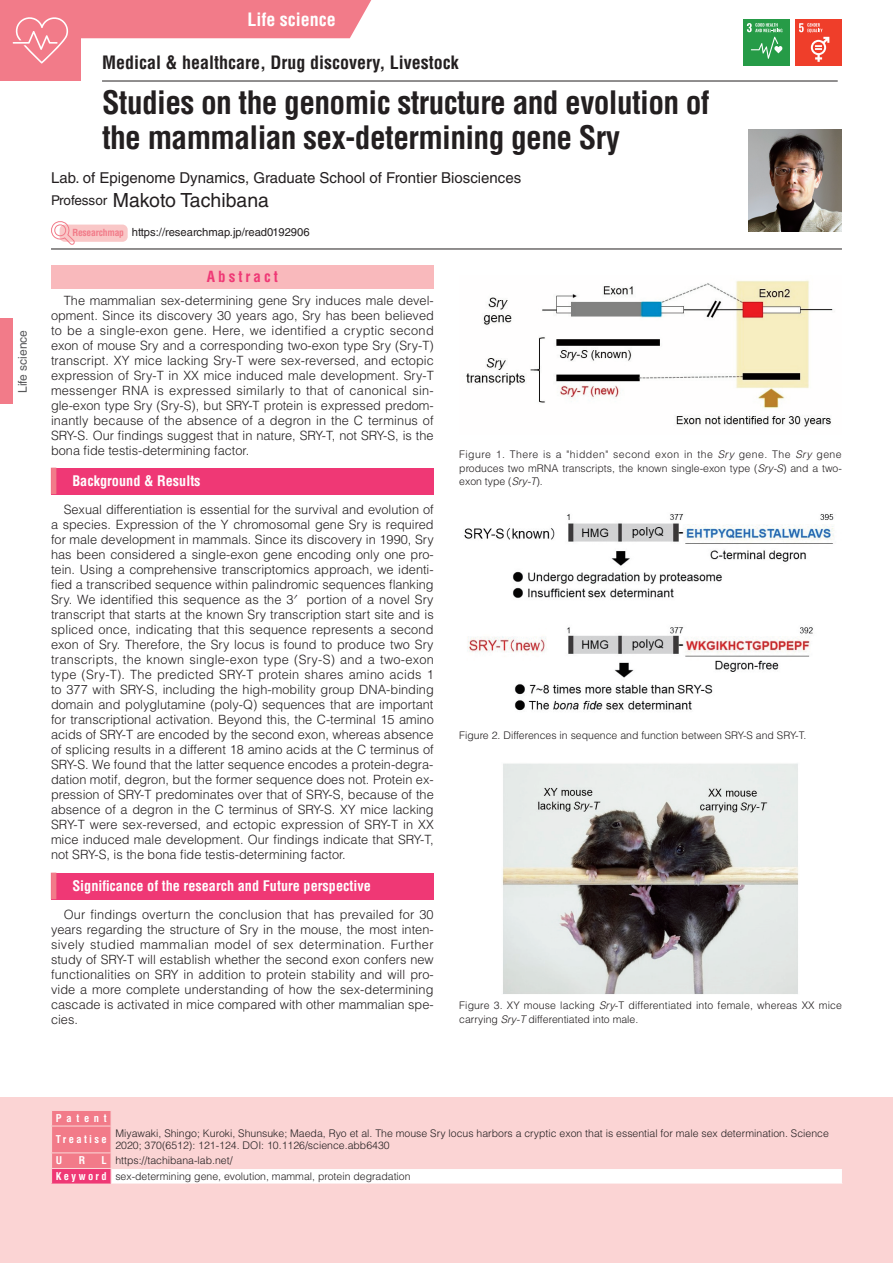
<style>
.page{position:relative;width:893px;height:1263px;background:#fff}
.page>*{position:absolute;margin:0;border:0;box-sizing:border-box;transform-origin:0 0}
.t1{font:700 condensed 31.5px/34.5px "Helvetica LT Std";letter-spacing:-.02em;color:#231f20}
.t2{font:19.5px "Helvetica LT Std";color:#231f20}
.t3{font:700 condensed 18px "Helvetica LT Std";color:#231f20}
.t4{font:700 condensed 18px "Helvetica LT Std";color:#fff}
.t5{font:15px "Helvetica LT Std";color:#231f20}
.t6{font:700 condensed 15px "Helvetica LT Std";letter-spacing:.2em;color:#ef3875}
.t7{font:700 condensed 14.25px "Helvetica LT Std";color:#fff}
.t8{font:300 12.75px/15px "Helvetica LT Std";color:#231f20;text-align:justify}
.t9{font:12px "Helvetica LT Std";color:#57585a}
.t10{font:11.25px "Helvetica LT Std";color:#231f20}
.t11{font:300 10.5px/13.5px "Helvetica LT Std";color:#231f20}
.t12{font:700 condensed 10.5px/21.3px "Helvetica LT Std";letter-spacing:.23em;color:#fff}
.t13{font:700 condensed 9.6px "Helvetica LT Std";letter-spacing:-.02em;color:#f27b89}
.s1{font-size:13.5px}
.s2{font-family:"Gothic MB101 Pr 6 De";font-stretch:normal;font-size:26.55px;color:#f27b89}
.s3{font-family:"Gothic MB101 Pr 6"}
.s4{font-style:italic}
.s5{font-weight:700;font-stretch:condensed;color:#fff}
</style>
<div class="page">
<div style="left:0;top:1097px;width:893px;height:166px;background:#fbd4d4"></div>
<div style="left:0;top:0;width:81px;height:81px;background:#f27b89"></div>
<hr style="left:892px;top:0;width:1px;height:81px;background:#f27b89">
<div style="left:81px;top:0;width:291px;height:38px;background:#f27b89"></div>
<svg style="left:13px;top:17px;width:56px;height:47px"></svg>
<hr style="left:102px;top:81px;width:736px;height:1px;background:#231f20">
<hr style="left:51px;top:249px;width:791px;height:1px;background:#231f20">
<img style="left:466px;top:280px;width:367px;height:147px">
<img style="left:464px;top:514px;width:370px;height:197px">
<img style="left:502px;top:763px;width:297px;height:231px">
<div style="left:60px;top:225px;width:68px;height:17px;background:#f9c7c7;border-radius:5px"></div>
<svg style="left:51px;top:221px;width:25px;height:24px"></svg>
<div style="left:51px;top:265px;width:383px;height:24px;background:#f9b9bc"></div>
<div style="left:51px;top:468px;width:383px;height:26px;background:#ef3875"></div>
<div style="left:51px;top:873px;width:383px;height:26px;background:#ef3875"></div>
<div style="left:743px;top:19px;width:47px;height:47px;background:#269b47"></div>
<svg style="left:747px;top:23px;width:35px;height:36px"></svg>
<div style="left:795px;top:19px;width:47px;height:47px;background:#ef3e2a"></div>
<svg style="left:799px;top:23px;width:30px;height:39px"></svg>
<div style="left:111px;top:1168px;width:731px;height:16px;background:#fff"></div>
<hr style="left:112px;top:1168px;width:731px;height:1px;background:#fbd4d4">
<hr style="left:112px;top:1183px;width:731px;height:1px;background:#fbd4d4">
<svg style="left:51px;top:1111px;width:61px;height:72px;background:#f2758b"></svg>
<hr style="left:51px;top:1183px;width:61px;height:1px;background:#fbd4d4">
<img style="left:748px;top:130px;width:94px;height:102px">
<div style="left:0;top:319px;width:13px;height:85px;background:#f27b89"></div>
<p class="t9" style="left:16px;top:393px;width:64px;rotate:-90deg">Life science</p>
<h3 class="t4" style="left:247px;top:8px;width:90px">Life science</h3>
<p class="t3" style="left:102px;top:51px;width:358px">Medical &amp; healthcare, Drug discovery, Livestock</p>
<p class="t1" style="left:102px;top:85px;width:609px">Studies on the genomic structure and evolution of the mammalian sex-determining gene Sry</p>
<p class="t5" style="left:51px;top:169px;width:472px">Lab. of Epigenome Dynamics, Graduate School of Frontier Biosciences</p>
<p class="t2" style="left:51px;top:189px;width:220px"><span class="s1">Professor</span> Makoto Tachibana</p>
<p class="t10" style="left:132px;top:226px;width:179px">https://researchmap.jp/read0192906</p>
<p class="t13" style="left:72px;top:226px;width:53px">Researchmap</p>
<p class="t6" style="left:207px;top:267px;width:72px">Abstract</p>
<p class="t8" style="left:51px;top:292px;width:384px;text-indent:13px">The mammalian sex-determining gene Sry induces male devel&shy;opment. Since its discovery 30 years ago, Sry has been believed to be a single-exon gene. Here, we identified a cryptic second exon of mouse Sry and a corresponding two-exon type Sry (Sry-T) transcript. XY mice lacking Sry-T were sex-reversed, and ectopic expression of Sry-T in XX mice induced male development. Sry-T messenger RNA is expressed similarly to that of canonical sin&shy;gle-exon type Sry (Sry-S), but SRY-T protein is expressed predom&shy;inantly because of the absence of a degron in the C terminus of SRY-S. Our findings suggest that in nature, SRY-T, not SRY-S, is the bona fide testis-determining factor.</p>
<p class="t7" style="left:51px;top:472px;width:151px"><span class="s2">▍</span> Background &amp; Results</p>
<p class="t8" style="left:51px;top:502px;width:384px;text-indent:13px">Sexual differentiation is essential for the survival and evolution of a species. Expression of the Y chromosomal gene Sry is required for male development in mammals. Since its discovery in 1990, Sry has been considered a single-exon gene encoding only one pro&shy;tein. Using a comprehensive transcriptomics approach, we identi&shy;fied a transcribed sequence within palindromic sequences flanking Sry. We identified this sequence as the 3<span class="s3">′</span>portion of a novel Sry transcript that starts at the known Sry transcription start site and is spliced once, indicating that this sequence represents a second exon of Sry. Therefore, the Sry locus is found to produce two Sry transcripts, the known single-exon type (Sry-S) and a two-exon type (Sry-T). The predicted SRY-T protein shares amino acids 1 to 377 with SRY-S, including the high-mobility group DNA-binding domain and polyglutamine (poly-Q) sequences that are important for transcriptional activation. Beyond this, the C-terminal 15 amino acids of SRY-T are encoded by the second exon, whereas absence of splicing results in a different 18 amino acids at the C terminus of SRY-S. We found that the latter sequence encodes a protein-degra&shy;dation motif, degron, but the former sequence does not. Protein ex&shy;pression of SRY-T predominates over that of SRY-S, because of the absence of a degron in the C terminus of SRY-S. XY mice lacking SRY-T were sex-reversed, and ectopic expression of SRY-T in XX mice induced male development. Our findings indicate that SRY-T, not SRY-S, is the bona fide testis-determining factor.</p>
<p class="t7" style="left:51px;top:877px;width:321px"><span class="s2">▍</span> Significance of the research and Future perspective</p>
<p class="t8" style="left:51px;top:907px;width:384px;text-indent:13px">Our findings overturn the conclusion that has prevailed for 30 years regarding the structure of Sry in the mouse, the most inten&shy;sively studied mammalian model of sex determination. Further study of SRY-T will establish whether the second exon confers new functionalities on SRY in addition to protein stability and will pro&shy;vide a more complete understanding of how the sex-determining cascade is activated in mice compared with other mammalian spe&shy;cies.</p>
<p class="t11" style="left:459px;top:448px;width:384px;text-align:justify">Figure 1. There is a "hidden" second exon in the <span class="s4">Sry</span> gene. The <span class="s4">Sry</span> gene produces two mRNA transcripts, the known single-exon type (<span class="s4">Sry-S</span>) and a two&shy;exon type (<span class="s4">Sry-T</span>).</p>
<p class="t11" style="left:459px;top:729px;width:349px">Figure 2. Differences in sequence and function between SRY-S and SRY-T.</p>
<p class="t11" style="left:459px;top:999px;width:384px">Figure 3. XY mouse lacking <span class="s4">Sry</span>-T differentiated into female, whereas XX mice carrying <span class="s4">Sry-T</span> differentiated into male.</p>
<p class="t12" style="left:56px;top:1107px;width:53px">Patent<br>Treatise</p>
<p class="t11" style="left:115px;top:1128px;width:715px;line-height:11.2px">Miyawaki, Shingo; Kuroki, Shunsuke; Maeda, Ryo et al. The mouse Sry locus harbors a cryptic exon that is essential for male sex determination. Science<br>2020; 370(6512): 121-124. DOI: 10.1126/science.abb6430</p>
<p class="t12" style="left:56px;top:1149px;width:8px">U</p>
<p class="t12" style="left:79px;top:1149px;width:8px">R</p>
<p class="t11" style="left:56px;top:1152px;width:356px;line-height:15.6px;text-indent:46px"><span class="s5">L</span> https://tachibana-lab.net/<br><span class="s5">K e y w o r d</span> sex-determining gene, evolution, mammal, protein degradation</p>
</div>
